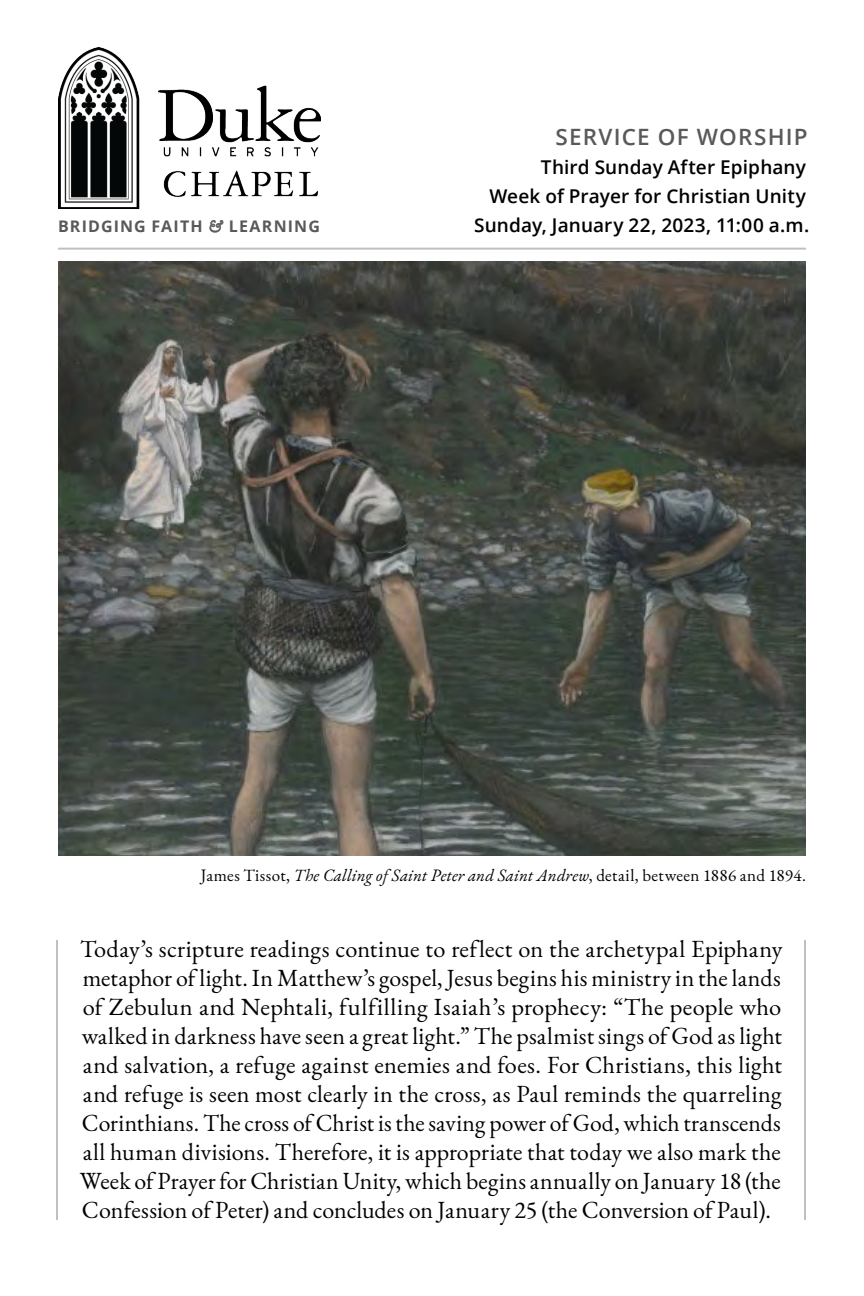
<style>
.page{position:relative;width:864px;height:1296px;background:#fff}
.page>*{position:absolute;margin:0;border:0;box-sizing:border-box;transform-origin:0 0}
.t1{font:24px/29px "EB Garamond";color:#000;text-align:justify}
.t2{font:600 22.4px "Open Sans";letter-spacing:.05em;color:#58595b}
.t3{font:600 19px/29px "Open Sans";letter-spacing:.005em;color:#000;text-align:right}
.t4{font:17px "EB Garamond";letter-spacing:.02em;color:#000}
.t5{font:700 16px "Open Sans";letter-spacing:.07em;color:#58595b}
.s1{font-family:"EB Garamond";font-weight:400;font-style:italic;color:#808285}
.s2{font-style:italic}
</style>
<div class="page">
<img style="left:58px;top:48px;width:263px;height:160px">
<hr style="left:56px;top:941px;width:2px;height:278px;background:#808285">
<hr style="left:804px;top:941px;width:2px;height:278px;background:#808285">
<hr style="left:58px;top:248px;width:748px;height:2px;background:#808285">
<img style="left:58px;top:261px;width:748px;height:595px">
<p class="t5" style="left:58px;top:215px;width:263px">BRIDGING FAITH <span class="s1">&amp;</span> LEARNING</p>
<p class="t2" style="left:556px;top:122px;width:253px">SERVICE OF WORSHIP</p>
<p class="t3" style="left:474px;top:152px;width:337px">Third Sunday After Epiphany<br>Week of Prayer for Christian Unity<br>Sunday, January 22, 2023, 11:00 a.m.</p>
<p class="t4" style="left:201px;top:864px;width:607px">James Tissot, <span class="s2">The Calling of Saint Peter and Saint Andrew</span>, detail, between 1886 and 1894.</p>
<p class="t1" style="left:80px;top:935px;width:704px">Today’s scripture readings continue to reflect on the archetypal Epiphany metaphor of light. In Matthew’s gospel, Jesus begins his ministry in the lands of Zebulun and Nephtali, fulfilling Isaiah’s prophecy: “The people who walked in darkness have seen a great light.” The psalmist sings of God as light and salvation, a refuge against enemies and foes. For Christians, this light and refuge is seen most clearly in the cross, as Paul reminds the quarreling Corinthians. The cross of Christ is the saving power of God, which transcends all human divisions. Therefore, it is appropriate that today we also mark the Week of Prayer for Christian Unity, which begins annually on January 18 (the Confession of Peter) and concludes on January 25 (the Conversion of Paul).</p>
</div>
